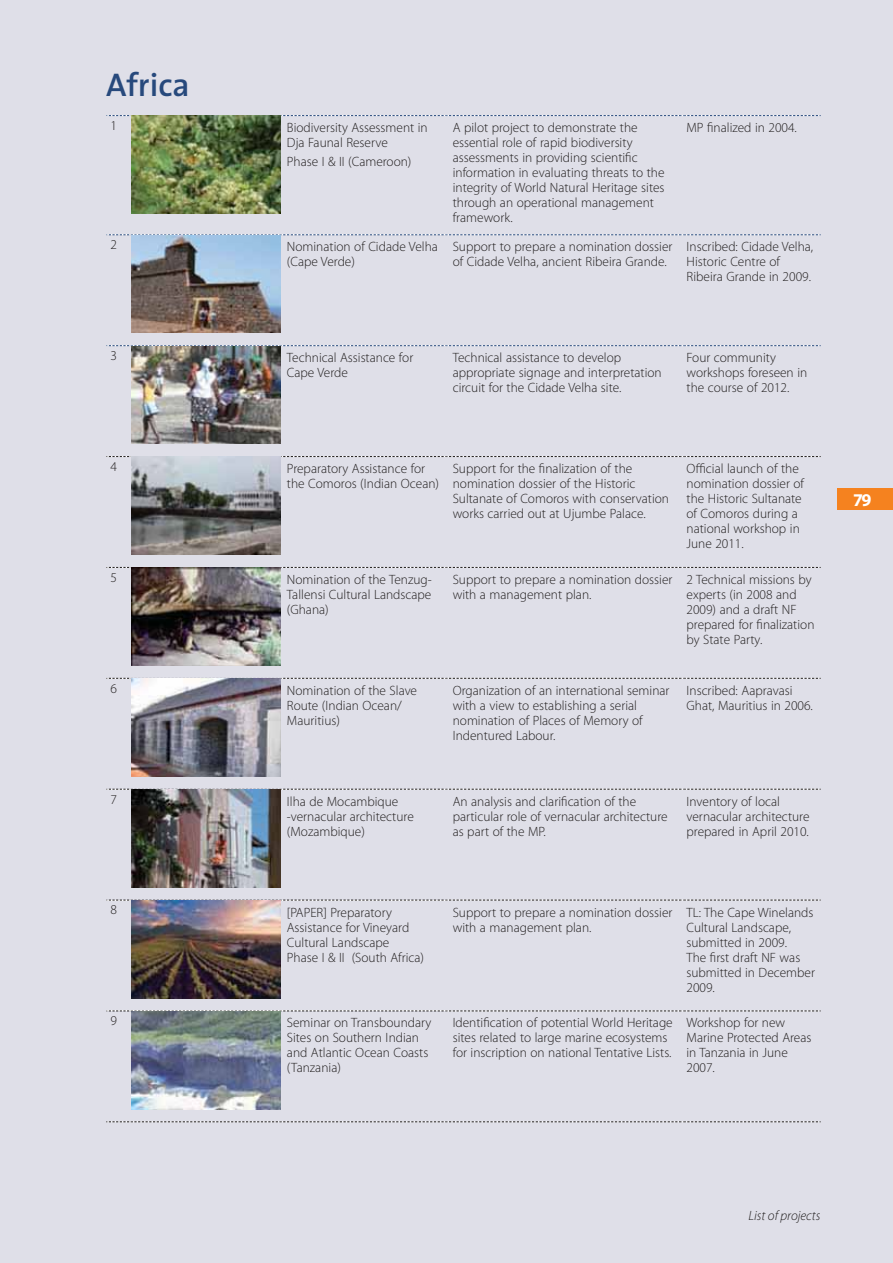
<style>
.page{position:relative;width:893px;height:1263px;background:#dfdfe8}
.page>*{position:absolute;margin:0;border:0;box-sizing:border-box;transform-origin:0 0}
.t1{font:600 33px "The Sans";color:#27497c}
.t2{font:700 18px "Myriad Pro";color:#fff}
.t3{font:300 13.5px/15px "Myriad Pro";color:#201d1d}
.t4{font:italic 300 13.5px "Myriad Pro";color:#201d1d}
</style>
<div class="page">
<div style="left:837px;top:488px;width:56px;height:22px;background:#f5821f"></div>
<svg style="left:106px;top:234px;width:715px;height:1px"></svg>
<svg style="left:106px;top:345px;width:715px;height:1px"></svg>
<svg style="left:106px;top:115px;width:715px;height:1px"></svg>
<svg style="left:106px;top:456px;width:715px;height:1px"></svg>
<svg style="left:106px;top:567px;width:715px;height:1px"></svg>
<svg style="left:106px;top:678px;width:715px;height:1px"></svg>
<svg style="left:106px;top:789px;width:715px;height:1px"></svg>
<svg style="left:106px;top:900px;width:715px;height:1px"></svg>
<svg style="left:106px;top:1011px;width:715px;height:1px"></svg>
<svg style="left:106px;top:1121px;width:715px;height:1px"></svg>
<img style="left:132px;top:116px;width:149px;height:98px">
<img style="left:132px;top:235px;width:149px;height:98px">
<img style="left:132px;top:346px;width:149px;height:98px">
<img style="left:132px;top:457px;width:149px;height:98px">
<img style="left:132px;top:568px;width:149px;height:98px">
<img style="left:132px;top:679px;width:149px;height:97px">
<img style="left:132px;top:790px;width:149px;height:97px">
<img style="left:132px;top:900px;width:149px;height:98px">
<img style="left:132px;top:1011px;width:149px;height:98px">
<h1 class="t1" style="left:106px;top:73px;width:85px">Africa</h1>
<p class="t3" style="left:111px;top:119px;width:8px">1</p>
<p class="t3" style="left:287px;top:121px;width:142px">Biodiversity Assessment in<br>Dja Faunal Reserve</p>
<p class="t3" style="left:287px;top:155px;width:126px">Phase I &amp; II (Cameroon)</p>
<p class="t3" style="left:453px;top:121px;width:213px">A pilot project to demonstrate the essential role of rapid biodiversity assessments in providing scientific information in evaluating threats to the integrity of World Natural Heritage sites through an operational management framework.</p>
<p class="t3" style="left:686px;top:121px;width:112px">MP finalized in 2004.</p>
<p class="t3" style="left:111px;top:238px;width:8px">2</p>
<p class="t3" style="left:287px;top:240px;width:152px">Nomination of Cidade Velha (Cape Verde)</p>
<p class="t3" style="left:453px;top:240px;width:221px">Support to prepare a nomination dossier of Cidade Velha, ancient Ribeira Grande.</p>
<p class="t3" style="left:686px;top:240px;width:128px">Inscribed: Cidade Velha,<br>Historic Centre of<br>Ribeira Grande in 2009.</p>
<p class="t3" style="left:111px;top:349px;width:8px">3</p>
<p class="t3" style="left:287px;top:351px;width:128px">Technical Assistance for<br>Cape Verde</p>
<p class="t3" style="left:453px;top:351px;width:210px">Technical assistance to develop appropriate signage and interpretation circuit for the Cidade Velha site.</p>
<p class="t3" style="left:686px;top:351px;width:122px">Four community workshops foreseen in the course of 2012.</p>
<p class="t3" style="left:111px;top:460px;width:8px">4</p>
<p class="t3" style="left:287px;top:462px;width:154px">Preparatory Assistance for the Comoros (Indian Ocean)</p>
<p class="t3" style="left:453px;top:462px;width:218px">Support for the finalization of the nomination dossier of the Historic Sultanate of Comoros with conservation works carried out at Ujumbe Palace.</p>
<p class="t3" style="left:686px;top:462px;width:119px">Official launch of the nomination dossier of the Historic Sultanate of Comoros during a national workshop in<br>June 2011.</p>
<p class="t3" style="left:111px;top:571px;width:8px">5</p>
<p class="t3" style="left:287px;top:573px;width:146px;text-align:justify">Nomination of the Tenzug-Tallensi Cultural Landscape (Ghana)</p>
<p class="t3" style="left:453px;top:573px;width:221px">Support to prepare a nomination dossier with a management plan.</p>
<p class="t3" style="left:686px;top:573px;width:129px">2 Technical missions by experts (in 2008 and<br>2009) and a draft NF prepared for finalization by State Party.</p>
<p class="t3" style="left:111px;top:682px;width:8px">6</p>
<p class="t3" style="left:287px;top:684px;width:132px">Nomination of the Slave<br>Route (Indian Ocean/<br>Mauritius)</p>
<p class="t3" style="left:453px;top:684px;width:218px">Organization of an international seminar with a view to establishing a serial nomination of Places of Memory of<br>Indentured Labour.</p>
<p class="t3" style="left:686px;top:684px;width:128px">Inscribed: Aapravasi<br>Ghat, Mauritius in 2006.</p>
<p class="t3" style="left:111px;top:792px;width:8px">7</p>
<p class="t3" style="left:287px;top:795px;width:128px">Ilha de Mocambique -vernacular architecture (Mozambique)</p>
<p class="t3" style="left:453px;top:795px;width:216px">An analysis and clarification of the particular role of vernacular architecture as part of the MP.</p>
<p class="t3" style="left:686px;top:795px;width:124px">Inventory of local vernacular architecture prepared in April 2010.</p>
<p class="t3" style="left:111px;top:903px;width:8px">8</p>
<p class="t3" style="left:287px;top:905px;width:139px">[PAPER] Preparatory<br>Assistance for Vineyard<br>Cultural Landscape<br>Phase I &amp; II (South Africa)</p>
<p class="t3" style="left:453px;top:905px;width:221px">Support to prepare a nomination dossier with a management plan.</p>
<p class="t3" style="left:686px;top:905px;width:130px">TL: The Cape Winelands<br>Cultural Landscape, submitted in 2009.<br>The first draft NF was submitted in December<br>2009.</p>
<p class="t3" style="left:111px;top:1014px;width:8px">9</p>
<p class="t3" style="left:287px;top:1016px;width:146px">Seminar on Transboundary<br>Sites on Southern Indian and Atlantic Ocean Coasts (Tanzania)</p>
<p class="t3" style="left:453px;top:1016px;width:222px">Identification of potential World Heritage sites related to large marine ecosystems for inscription on national Tentative Lists.</p>
<p class="t3" style="left:686px;top:1016px;width:126px">Workshop for new<br>Marine Protected Areas in Tanzania in June<br>2007.</p>
<h2 class="t2" style="left:853px;top:489px;width:20px">79</h2>
<p class="t4" style="left:748px;top:1210px;width:73px">List of projects</p>
</div>
